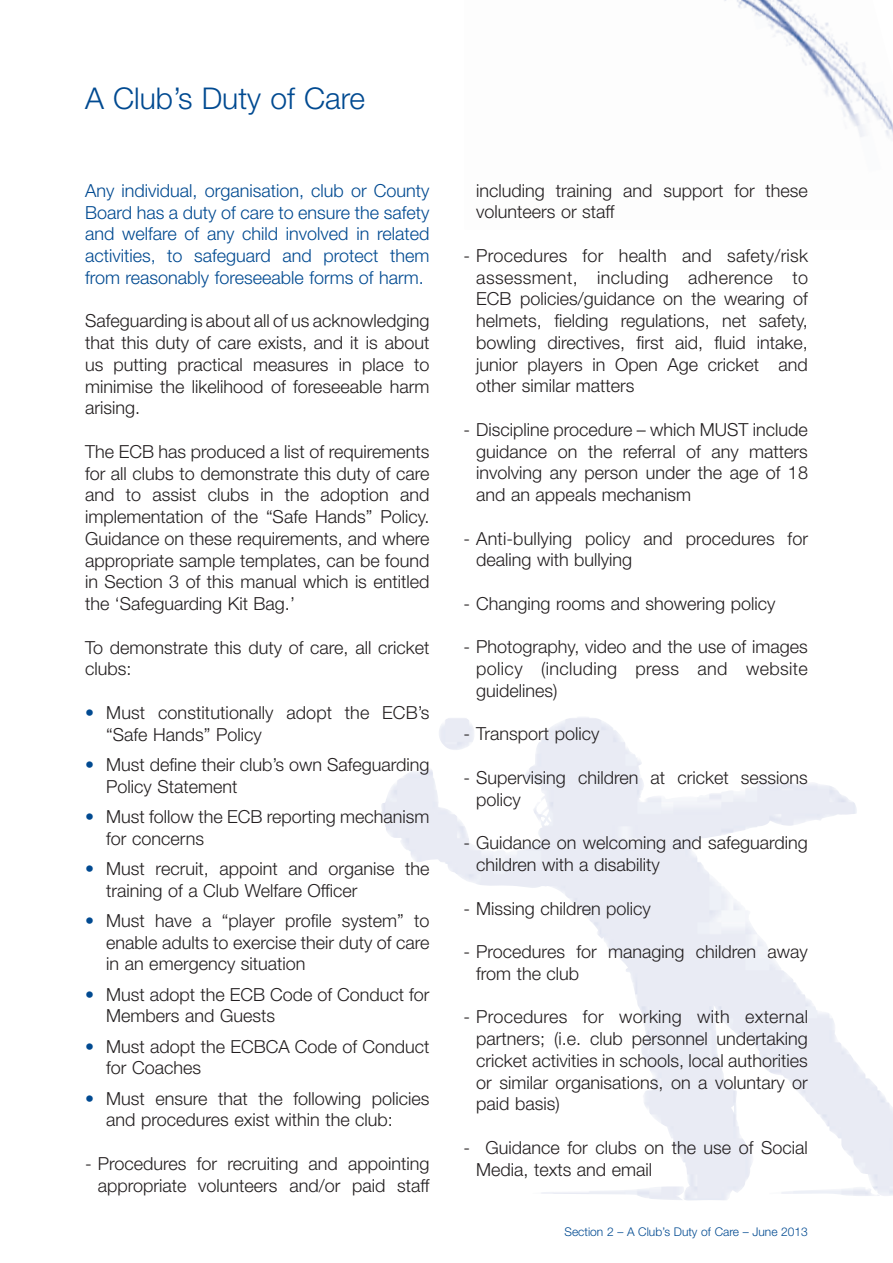
<style>
.page{position:relative;width:893px;height:1263px;background:#fff}
.page>*{position:absolute;margin:0;border:0;box-sizing:border-box;transform-origin:0 0}
.t1{font:300 30px "Helvetica Neue";color:#014a91}
.t2{font:300 18px/21.8px "Helvetica Neue";color:#231f20}
.t3{font:300 18px/21.8px "Helvetica Neue";color:#014a91;text-align:justify}
.t4{font:300 12px "Helvetica Neue";color:#014a91}
.s1{color:#014a91}
</style>
<div class="page">
<img style="left:724px;top:0;width:169px;height:137px">
<h1 class="t1" style="left:85px;top:80px;width:282px">A Club’s Duty of Care</h1>
<p class="t3" style="left:85px;top:179px;width:346px">Any individual, organisation, club or County Board has a duty of care to ensure the safety and welfare of any child involved in related activities, to safeguard and protect them from reasonably foreseeable forms of harm.</p>
<p class="t2" style="left:85px;top:310px;width:346px;text-align:justify">Safeguarding is about all of us acknowledging that this duty of care exists, and it is about us putting practical measures in place to minimise the likelihood of foreseeable harm arising.</p>
<p class="t2" style="left:85px;top:440px;width:346px;text-align:justify">The ECB has produced a list of requirements for all clubs to demonstrate this duty of care and to assist clubs in the adoption and implementation of the “Safe Hands” Policy.<br>Guidance on these requirements, and where appropriate sample templates, can be found in Section 3 of this manual which is entitled the ‘Safeguarding Kit Bag.’</p>
<p class="t2" style="left:85px;top:636px;width:346px">To demonstrate this duty of care, all cricket clubs:</p>
<p class="t2" style="left:106px;top:701px;width:325px;text-indent:-21px"><span class="s1">•</span> Must constitutionally adopt the ECB’s “Safe Hands” Policy</p>
<p class="t2" style="left:106px;top:753px;width:325px;text-indent:-21px"><span class="s1">•</span> Must define their club’s own Safeguarding<br>Policy Statement</p>
<p class="t2" style="left:106px;top:805px;width:325px;text-indent:-21px"><span class="s1">•</span> Must follow the ECB reporting mechanism for concerns</p>
<p class="t2" style="left:106px;top:857px;width:325px;text-indent:-21px"><span class="s1">•</span> Must recruit, appoint and organise the training of a Club Welfare Officer</p>
<p class="t2" style="left:106px;top:909px;width:325px;text-align:justify;text-indent:-21px"><span class="s1">•</span> Must have a “player profile system” to enable adults to exercise their duty of care in an emergency situation</p>
<p class="t2" style="left:106px;top:983px;width:325px;text-indent:-21px"><span class="s1">•</span> Must adopt the ECB Code of Conduct for<br>Members and Guests</p>
<p class="t2" style="left:106px;top:1035px;width:325px;text-indent:-21px"><span class="s1">•</span> Must adopt the ECBCA Code of Conduct for Coaches</p>
<p class="t2" style="left:106px;top:1087px;width:325px;text-indent:-21px"><span class="s1">•</span> Must ensure that the following policies and procedures exist within the club:</p>
<p class="t2" style="left:85px;top:1152px;width:346px;text-align:right">- Procedures for recruiting and appointing appropriate volunteers and/or paid staff</p>
<p class="t2" style="left:476px;top:179px;width:333px">including training and support for these volunteers or staff</p>
<p class="t2" style="left:476px;top:244px;width:333px;text-align:justify;text-indent:-13px">- Procedures for health and safety/risk assessment, including adherence to ECB policies/guidance on the wearing of helmets, fielding regulations, net safety, bowling directives, first aid, fluid intake, junior players in Open Age cricket and other similar matters</p>
<p class="t2" style="left:476px;top:418px;width:333px;text-align:justify;text-indent:-13px">- Discipline procedure – which MUST include guidance on the referral of any matters involving any person under the age of 18 and an appeals mechanism</p>
<p class="t2" style="left:476px;top:527px;width:333px;text-indent:-13px">- Anti-bullying policy and procedures for dealing with bullying</p>
<p class="t2" style="left:463px;top:592px;width:313px">- Changing rooms and showering policy</p>
<p class="t2" style="left:476px;top:636px;width:333px;text-align:justify;text-indent:-13px">- Photography, video and the use of images policy (including press and website guidelines)</p>
<p class="t2" style="left:463px;top:723px;width:137px">- Transport policy</p>
<p class="t2" style="left:476px;top:766px;width:333px;text-indent:-13px">- Supervising children at cricket sessions policy</p>
<p class="t2" style="left:476px;top:832px;width:333px;text-indent:-13px">- Guidance on welcoming and safeguarding children with a disability</p>
<p class="t2" style="left:463px;top:897px;width:189px">- Missing children policy</p>
<p class="t2" style="left:476px;top:940px;width:333px;text-indent:-13px">- Procedures for managing children away from the club</p>
<p class="t2" style="left:476px;top:1006px;width:333px;text-align:justify;text-indent:-13px">- Procedures for working with external partners; (i.e. club personnel undertaking cricket activities in schools, local authorities or similar organisations, on a voluntary or paid basis)</p>
<p class="t2" style="left:476px;top:1136px;width:333px;text-indent:-13px">- Guidance for clubs on the use of Social<br>Media, texts and email</p>
<p class="t4" style="left:564px;top:1224px;width:245px">Section 2 – A Club’s Duty of Care – June 2013</p>
</div>
